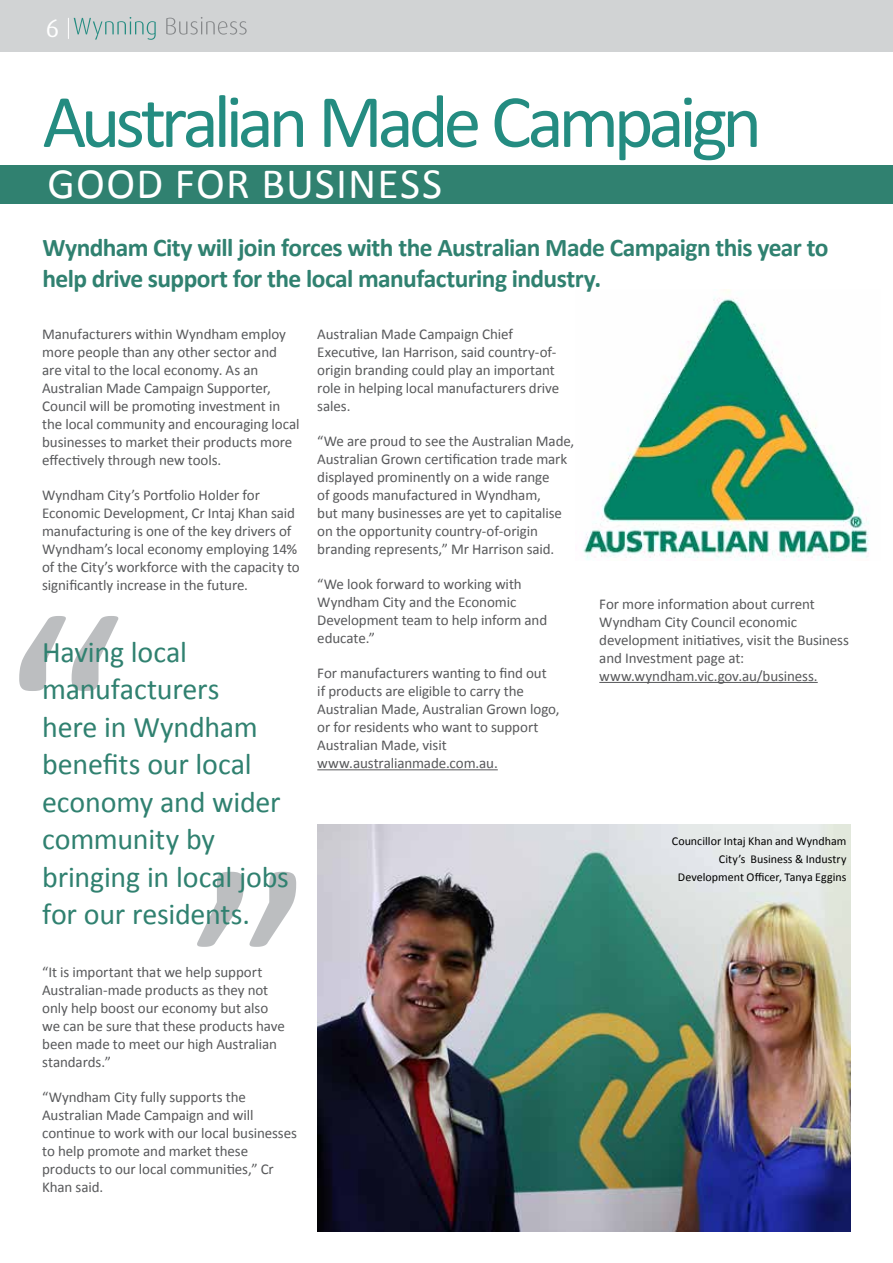
<style>
.page{position:relative;width:893px;height:1263px;background:#fff}
.page>*{position:absolute;margin:0;border:0;box-sizing:border-box;transform-origin:0 0}
.t1{font:75.9px "Calibri";letter-spacing:-.07em;color:#248c81}
.t2{font:43.5px "Calibri";letter-spacing:.03em;color:#fff}
.copy{font:30px/37.5px "Calibri";letter-spacing:-.005em;color:#308170}
.copy-2{font:700 25.5px/31.5px "Calibri";letter-spacing:-.025em;color:#308170}
.t3{font:25.5px "Dax OT";color:#fff}
.copy-3{font:15px/18px "Calibri";letter-spacing:-.005em;color:#58595b}
.copy-4{font:12px/18px "Calibri";color:#000;text-align:right}
</style>
<div class="page">
<div style="left:0;top:0;width:893px;height:51px;background:#d1d3d4"></div>
<svg style="left:166px;top:17px;width:81px;height:18px"></svg>
<svg style="left:68px;top:17px;width:88px;height:23px"></svg>
<div style="left:0;top:165px;width:893px;height:39px;background:#308170"></div>
<hr style="left:317px;top:769px;width:181px;height:1px;background:#58595b">
<img style="left:317px;top:825px;width:534px;height:406px">
<img style="left:583px;top:290px;width:286px;height:270px">
<hr style="left:599px;top:682px;width:219px;height:1px;background:#58595b">
<svg style="left:197px;top:872px;width:99px;height:75px"></svg>
<svg style="left:19px;top:616px;width:99px;height:75px"></svg>
<p class="t3" style="left:46px;top:12px;width:15px">6</p>
<p class="t1" style="left:43px;top:74px;width:721px">Australian Made Campaign</p>
<p class="t2" style="left:48px;top:156px;width:396px">GOOD FOR BUSINESS</p>
<p class="copy-2" style="left:43px;top:231px;width:787px">Wyndham City will join forces with the Australian Made Campaign this year to help drive support for the local manufacturing industry.</p>
<p class="copy-3" style="left:42px;top:325px;width:259px">Manufacturers within Wyndham employ more people than any other sector and are vital to the local economy. As an Australian Made Campaign Supporter, Council will be promoting investment in the local community and encouraging local businesses to market their products more effectively through new tools.</p>
<p class="copy-3" style="left:42px;top:486px;width:259px">Wyndham City’s Portfolio Holder for Economic Development, Cr Intaj Khan said manufacturing is one of the key drivers of Wyndham’s local economy employing 14% of the City’s workforce with the capacity to significantly increase in the future.</p>
<p class="copy" style="left:42px;top:633px;width:248px">Having local manufacturers<br>here in Wyndham benefits our local economy and wider community by bringing in local jobs for our residents.</p>
<p class="copy-3" style="left:42px;top:963px;width:244px">“It is important that we help support<br>Australian-made products as they not only help boost our economy but also we can be sure that these products have been made to meet our high Australian standards.”</p>
<p class="copy-3" style="left:42px;top:1088px;width:256px">“Wyndham City fully supports the<br>Australian Made Campaign and will continue to work with our local businesses to help promote and market these products to our local communities,” Cr<br>Khan said.</p>
<p class="copy-3" style="left:317px;top:325px;width:243px">Australian Made Campaign Chief Executive, Ian Harrison, said country-of&shy;origin branding could play an important role in helping local manufacturers drive sales.</p>
<p class="copy-3" style="left:317px;top:432px;width:258px">“We are proud to see the Australian Made, Australian Grown certification trade mark displayed prominently on a wide range<br>of goods manufactured in Wyndham,<br>but many businesses are yet to capitalise on the opportunity country-of-origin branding represents,” Mr Harrison said.</p>
<p class="copy-3" style="left:317px;top:575px;width:231px">“We look forward to working with<br>Wyndham City and the Economic<br>Development team to help inform and educate.”</p>
<p class="copy-3" style="left:317px;top:664px;width:244px">For manufacturers wanting to find out<br>if products are eligible to carry the Australian Made, Australian Grown logo, or for residents who want to support Australian Made, visit www.australianmade.com.au.</p>
<p class="copy-3" style="left:599px;top:595px;width:251px">For more information about current Wyndham City Council economic development initiatives, visit the Business and Investment page at: www.wyndham.vic.gov.au/business.</p>
<p class="copy-4" style="left:672px;top:832px;width:176px">Councillor Intaj Khan and Wyndham<br>City’s Business &amp; Industry<br>Development Officer, Tanya Eggins</p>
</div>
